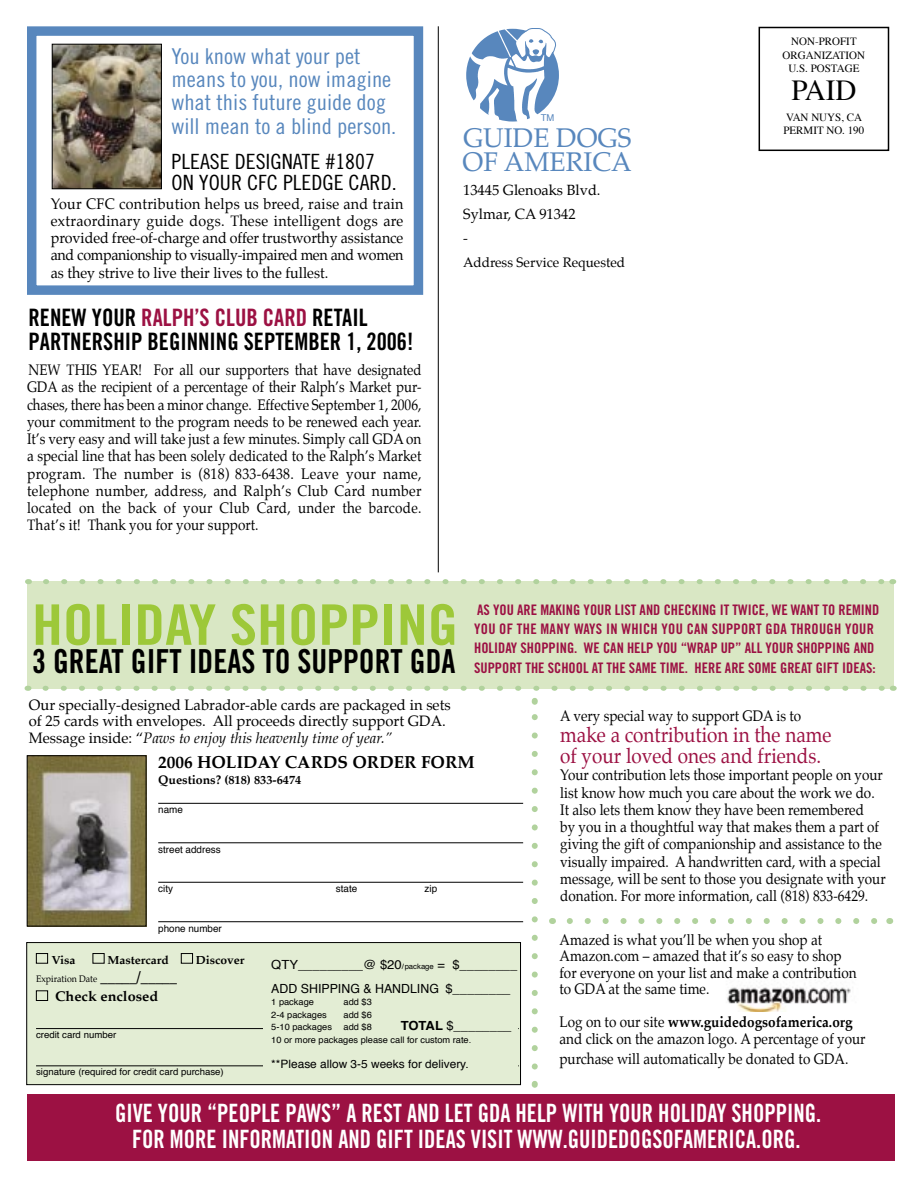
<style>
.page{position:relative;width:918px;height:1188px;background:#fff}
.page>*{position:absolute;margin:0;border:0;box-sizing:border-box;transform-origin:0 0}
.t1{font:55.95px "Trade Gothic Bold Cond Twenty";color:#9dc839;scale:1.1 1}
.t2{font:33.15px "Trade Gothic Bold Cond Twenty";color:#000;scale:.95 1}
.t3{font:28.95px "Times";color:#000}
.t4{font:26.55px/24px "Palatino";color:#5887bd}
.t5{font:25.2px/25.2px "Trade Gothic Bold Cond Twenty";color:#fff;text-align:center;scale:.9 1}
.t6{font:24px/24px "Trade Gothic Bold Cond Twenty";color:#000;scale:.95 1}
.t7{font:21.9px/23.2px "Trade Gothic Cond Eighteen";color:#5887bd;scale:1.06 1}
.t8{font:21px/21px "Palatino";color:#9c1143;scale:.9 1}
.t9{font:21px/21px "Trade Gothic Cond Eighteen";color:#000;scale:1.06 1}
.t10{font:700 17.25px "Palatino";color:#000}
.t11{font:15px/17.2px "Palatino";color:#000;scale:.9 1}
.t12{font:15px/17.2px "Palatino";color:#000;text-align:justify;scale:.88 1}
.t13{font:15px/17.2px "Palatino";color:#000;text-align:justify;scale:.95 1}
.t14{font:14.85px/16.6px "Palatino";color:#000}
.t15{font:14.55px/19.4px "Trade Gothic Bold Cond Twenty";color:#9c1143}
.t16{font:14.55px/24px "Palatino";color:#000}
.t17{font:700 13.95px "Palatino";color:#000}
.t18{font:13.5px "Palatino";color:#000}
.t19{font:12.6px/23.5px "Helvetica";color:#000}
.t20{font:700 12.3px "Palatino";color:#000}
.t21{font:700 11.7px "Palatino";color:#000}
.t22{font:11.55px "Helvetica";color:#000}
.t23{font:10.95px/13.2px "Times";color:#000;text-align:center}
.t24{font:9.9px "Helvetica";color:#000}
.t25{font:9.45px "Helvetica";color:#5887bd}
.t26{font:9.3px "Helvetica";color:#000}
.t27{font:9.3px "Palatino";color:#000;scale:.94 1}
.t28{font:9px "Helvetica";color:#000}
.s1{color:#9c1143}
.s2{font-style:italic}
.s3{font-weight:700;font-size:13.95px}
.s4{font-size:7.5px}
.s5{font-weight:700}
</style>
<div class="page">
<div style="left:27px;top:26px;width:396px;height:269px;border:9px solid #5887bd"></div>
<svg style="left:466px;top:28px;width:93px;height:94px"></svg>
<img style="left:54px;top:46px;width:106px;height:141px">
<div style="left:52px;top:44px;width:110px;height:145px;border:1px solid #000"></div>
<div style="left:759px;top:27px;width:130px;height:124px;border:2px solid #000"></div>
<div style="left:27px;top:581px;width:867px;height:107px;background:#d9e7c4"></div>
<svg style="left:46px;top:579px;width:837px;height:5px"></svg>
<svg style="left:46px;top:686px;width:838px;height:5px"></svg>
<svg style="left:570px;top:918px;width:308px;height:6px"></svg>
<svg style="left:532px;top:714px;width:6px;height:353px"></svg>
<img style="left:727px;top:987px;width:124px;height:25px">
<div style="left:27px;top:1095px;width:867px;height:66px;background:#9c1143"></div>
<img style="left:29px;top:758px;width:115px;height:166px">
<div style="left:27px;top:756px;width:119px;height:170px;border:1px solid #000"></div>
<hr style="left:158px;top:803px;width:365px;height:1px;background:#000">
<hr style="left:158px;top:843px;width:365px;height:1px;background:#000">
<hr style="left:158px;top:882px;width:365px;height:1px;background:#000">
<hr style="left:158px;top:921px;width:365px;height:1px;background:#000">
<div style="left:27px;top:943px;width:494px;height:142px;background:#e3edd4"></div>
<div style="left:26px;top:942px;width:495px;height:143px;border:1px solid #000"></div>
<hr style="left:36px;top:1028px;width:483px;height:1px;background:#000">
<hr style="left:36px;top:1066px;width:483px;height:1px;background:#000">
<div style="left:36px;top:953px;width:12px;height:11px;border:1px solid #000"></div>
<div style="left:93px;top:953px;width:11px;height:11px;border:1px solid #000"></div>
<div style="left:181px;top:953px;width:12px;height:11px;border:1px solid #000"></div>
<div style="left:36px;top:991px;width:12px;height:10px;border:1px solid #000"></div>
<div style="left:263px;top:959px;width:254px;height:121px;background:#e3edd4"></div>
<hr style="left:438px;top:26px;width:1px;height:546px;background:#000">
<h3 class="t7" style="left:171px;top:44px;width:214px">You know what your pet means to you, now imagine what this future guide dog will mean to a blind person.</h3>
<h3 class="t9" style="left:172px;top:151px;width:214px">PLEASE DESIGNATE #1807<br>ON YOUR CFC PLEDGE CARD.</h3>
<p class="t13" style="left:51px;top:196px;width:373px">Your CFC contribution helps us breed, raise and train extraordinary guide dogs. These intelligent dogs are provided free-of-charge and offer trustworthy assistance and companionship to visually-impaired men and women as they strive to live their lives to the fullest.</p>
<h3 class="t6" style="left:29px;top:306px;width:407px">RENEW YOUR <span class="s1">RALPH’S CLUB CARD</span> RETAIL<br>PARTNERSHIP BEGINNING SEPTEMBER 1, 2006!</h3>
<p class="t12" style="left:27px;top:363px;width:450px">NEW THIS YEAR! For all our supporters that have designated GDA as the recipient of a percentage of their Ralph’s Market pur&shy;chases, there has been a minor change. Effective September 1, 2006, your commitment to the program needs to be renewed each year.<br>It’s very easy and will take just a few minutes. Simply call GDA on a special line that has been solely dedicated to the Ralph’s Market program. The number is (818) 833-6438. Leave your name, telephone number, address, and Ralph’s Club Card number located on the back of your Club Card, under the barcode.<br>That’s it! Thank you for your support.</p>
<p class="t25" style="left:541px;top:111px;width:15px">TM</p>
<h3 class="t4" style="left:463px;top:128px;width:171px">GUIDE DOGS<br>OF AMERICA</h3>
<p class="t16" style="left:463px;top:179px;width:139px">13445 Glenoaks Blvd.<br>Sylmar, CA 91342<br>-</p>
<p class="t18" style="left:463px;top:253px;width:164px">Address Service Requested</p>
<p class="t23" style="left:783px;top:36px;width:84px">NON-PROFIT<br>ORGANIZATION<br>U.S. POSTAGE</p>
<h3 class="t3" style="left:791px;top:72px;width:67px">PAID</h3>
<p class="t23" style="left:783px;top:111px;width:82px;text-align:left">VAN NUYS, CA<br>PERMIT NO. 190</p>
<h1 class="t1" style="left:32px;top:591px;width:389px">HOLIDAY SHOPPING</h1>
<h2 class="t2" style="left:32px;top:641px;width:447px">3 GREAT GIFT IDEAS TO SUPPORT GDA</h2>
<p class="t15" style="left:474px;top:600px;width:407px">AS YOU ARE MAKING YOUR LIST AND CHECKING IT TWICE, WE WANT TO REMIND YOU OF THE MANY WAYS IN WHICH YOU CAN SUPPORT GDA THROUGH YOUR HOLIDAY SHOPPING. WE CAN HELP YOU “WRAP UP” ALL YOUR SHOPPING AND SUPPORT THE SCHOOL AT THE SAME TIME. HERE ARE SOME GREAT GIFT IDEAS:</p>
<p class="t14" style="left:29px;top:698px;width:424px">Our specially-designed Labrador-able cards are packaged in sets of 25 cards with envelopes. All proceeds directly support GDA.<br>Message inside: “<span class="s2">Paws to enjoy this heavenly time of year.”</span></p>
<p class="t10" style="left:158px;top:751px;width:318px">2006 HOLIDAY CARDS ORDER FORM</p>
<p class="t20" style="left:158px;top:772px;width:145px">Questions? (818) 833-6474</p>
<p class="t24" style="left:158px;top:803px;width:26px">name</p>
<p class="t24" style="left:158px;top:843px;width:64px">street address</p>
<p class="t24" style="left:158px;top:882px;width:16px">city</p>
<p class="t24" style="left:336px;top:882px;width:23px">state</p>
<p class="t24" style="left:425px;top:882px;width:14px">zip</p>
<p class="t24" style="left:158px;top:922px;width:65px">phone number</p>
<p class="t21" style="left:52px;top:952px;width:26px">Visa</p>
<p class="t21" style="left:107px;top:952px;width:63px">Mastercard</p>
<p class="t21" style="left:196px;top:952px;width:50px">Discover</p>
<p class="t27" style="left:36px;top:973px;width:151px">Expiration Date <span class="s3">_____/_____</span></p>
<p class="t17" style="left:55px;top:987px;width:105px">Check enclosed</p>
<p class="t26" style="left:36px;top:1029px;width:82px">credit card number</p>
<p class="t26" style="left:36px;top:1066px;width:189px">signature (required for credit card purchase)</p>
<p class="t19" style="left:271px;top:954px;width:248px">QTY_________@ $20<span class="s4">/package</span> = $________<br>ADD SHIPPING &amp; HANDLING $________</p>
<p class="t28" style="left:271px;top:996px;width:44px">1 package</p>
<p class="t28" style="left:344px;top:996px;width:30px">add $3</p>
<p class="t28" style="left:271px;top:1009px;width:57px">2-4 packages</p>
<p class="t28" style="left:344px;top:1009px;width:30px">add $6</p>
<p class="t28" style="left:271px;top:1021px;width:62px">5-10 packages</p>
<p class="t28" style="left:344px;top:1021px;width:30px">add $8</p>
<p class="t19" style="left:401px;top:1015px;width:112px"><span class="s5">TOTAL</span> $________</p>
<p class="t28" style="left:271px;top:1034px;width:201px">10 or more packages please call for custom rate.</p>
<p class="t22" style="left:271px;top:1056px;width:199px">**Please allow 3-5 weeks for delivery.</p>
<p class="t11" style="left:560px;top:709px;width:269px">A very special way to support GDA is to</p>
<h3 class="t8" style="left:560px;top:726px;width:303px">make a contribution in the name of your loved ones and friends.</h3>
<p class="t11" style="left:560px;top:768px;width:363px">Your contribution lets those important people on your list know how much you care about the work we do.<br>It also lets them know they have been remembered<br>by you in a thoughtful way that makes them a part of giving the gift of companionship and assistance to the visually impaired. A handwritten card, with a special message, will be sent to those you designate with your donation. For more information, call (818) 833-6429.</p>
<p class="t11" style="left:560px;top:932px;width:332px;line-height:16.5px">Amazed is what you’ll be when you shop at Amazon.com – amazed that it’s so easy to shop for everyone on your list and make a contribution to GDA at the same time.</p>
<p class="t11" style="left:560px;top:1015px;width:342px;line-height:16.5px">Log on to our site <span class="s5">www.guidedogsofamerica.org </span>and click on the amazon logo. A percentage of your</p>
<p class="t11" style="left:560px;top:1051px;width:322px">purchase will automatically be donated to GDA.</p>
<h3 class="t5" style="left:115px;top:1101px;width:786px">GIVE YOUR “PEOPLE PAWS” A REST AND LET GDA HELP WITH YOUR HOLIDAY SHOPPING.<br>FOR MORE INFORMATION AND GIFT IDEAS VISIT WWW.GUIDEDOGSOFAMERICA.ORG.</h3>
</div>
